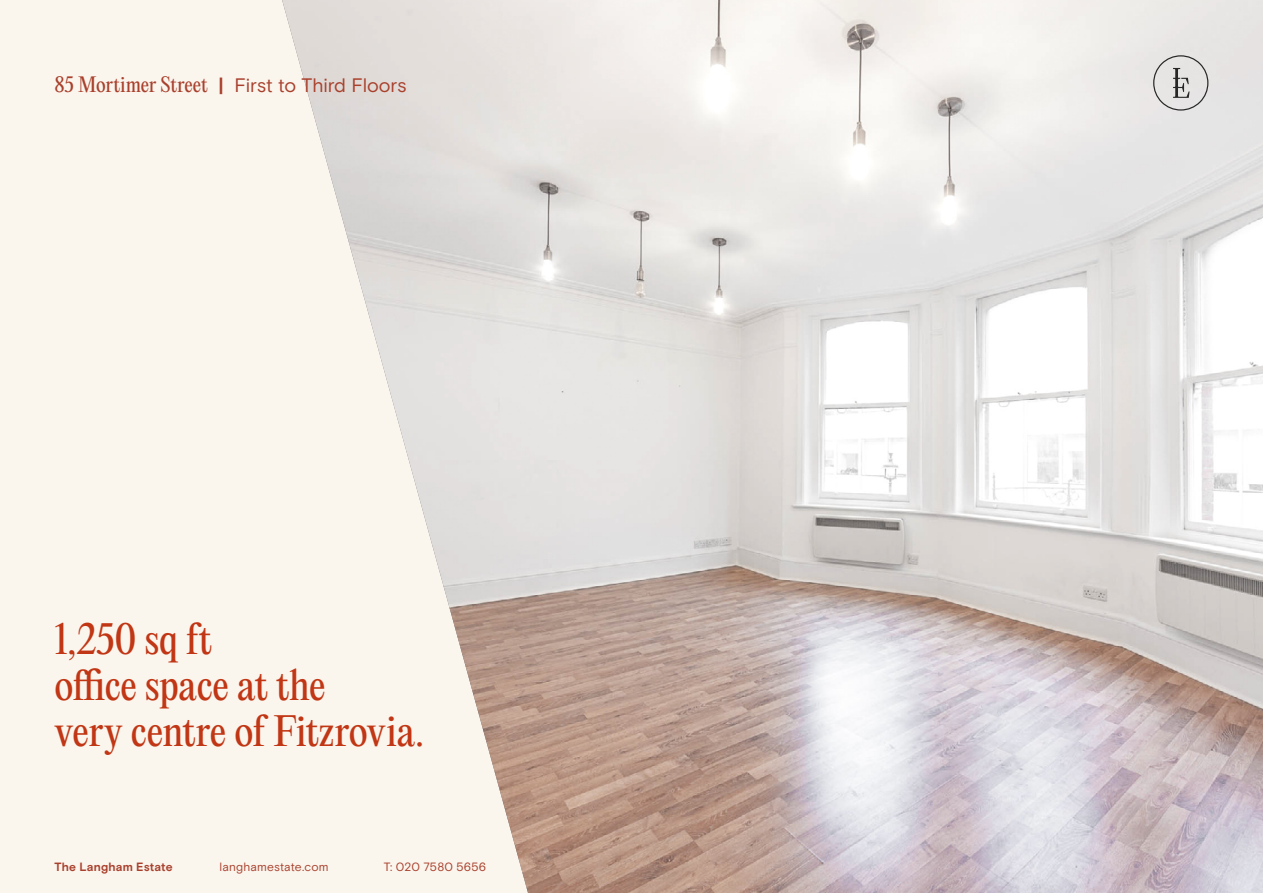
<style>
.page{position:relative;width:1263px;height:893px;background:#faf5ed}
.page>*{position:absolute;margin:0;border:0;box-sizing:border-box;transform-origin:0 0}
.LG_Pull_Out_120_144pt{font:38.55px "PP Editorial New";letter-spacing:-.01em;color:#c13614}
.t1{font:19.5px "Basis Grotesque Pro";letter-spacing:-.005em;color:#a9402c}
.t2{font:12px "Basis Grotesque Pro";letter-spacing:.01em;color:#a9402c}
.t3{font:700 12px "Basis Grotesque Pro";letter-spacing:.015em;color:#a9402c}
.s1{font-family:"PP Editorial New"}
.s2{font-weight:700}
</style>
<div class="page">
<img style="left:282px;top:0;width:981px;height:893px">
<svg style="left:1153px;top:55px;width:55px;height:56px;background:#cfcfcd"></svg>
<p class="t1" style="left:55px;top:74px;width:354px"><span class="s1">85 Mortimer Street</span> <span class="s2">|</span> First to Third Floors</p>
<p class="LG_Pull_Out_120_144pt" style="left:55px;top:612px;width:159px">1,250 sq ft</p>
<p class="LG_Pull_Out_120_144pt" style="left:55px;top:658px;width:273px">office space at the</p>
<p class="LG_Pull_Out_120_144pt" style="left:55px;top:705px;width:371px">very centre of Fitzrovia.</p>
<p class="t3" style="left:55px;top:860px;width:120px">The Langham Estate</p>
<p class="t2" style="left:220px;top:860px;width:110px">langhamestate.com</p>
<p class="t2" style="left:384px;top:860px;width:104px">T: 020 7580 5656</p>
</div>
